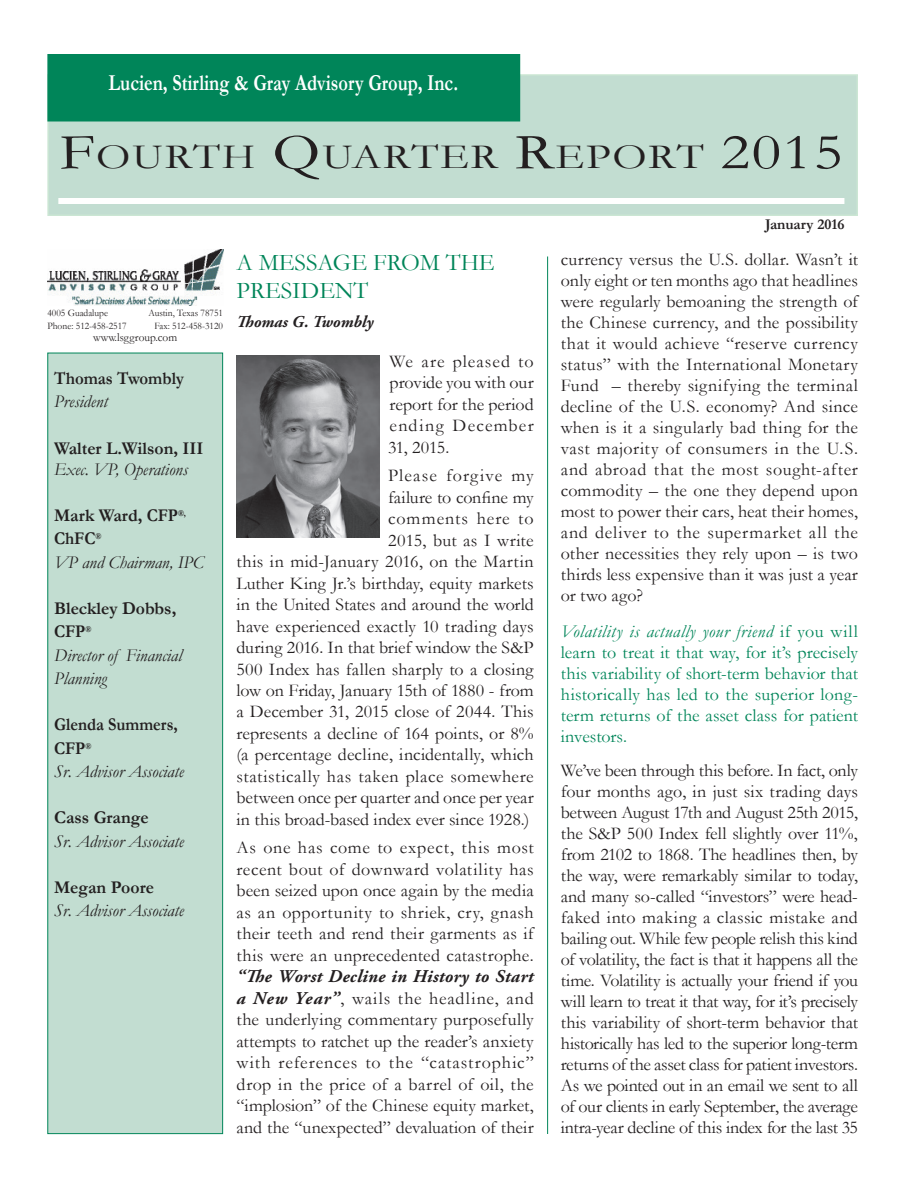
<style>
.page{position:relative;width:912px;height:1188px;background:#fff}
.page>*{position:absolute;margin:0;border:0;box-sizing:border-box;transform-origin:0 0}
.t1{font:35.7px "Garamond";letter-spacing:.035em;color:#231f20;scale:1.23 1}
.t2{font:24px/27.5px "Garamond";color:#008559}
.t3{font:700 22.95px "Garamond";color:#fff;scale:.8 1}
.t4{font:18px/21px "Garamond";letter-spacing:.005em;color:#231f20;text-align:justify}
.t5{font:18px/21px "Garamond";color:#008559;text-align:justify}
.t6{font:italic 18px/23.2px "Garamond";color:#231f20}
.t7{font:700 18px "Garamond";color:#231f20}
.t8{font:italic 700 18px "Adobe Garamond Pro";letter-spacing:.015em;color:#231f20}
.t9{font:700 18px "Garamond";color:#231f20;scale:.93 1}
.t10{font:italic 700 16.5px "Adobe Garamond Pro";color:#231f20}
.t11{font:700 15px "Garamond";color:#231f20}
.t12{font:12px "Garamond";color:#231f20;scale:.95 1}
.t13{font:10.05px "Garamond";color:#231f20;scale:.95 1}
.s1{font-size:51px}
.s2{font-family:"Adobe Garamond Pro";font-weight:700;font-style:italic}
.s3{font-weight:700;font-style:normal}
.s4{font-style:italic}
</style>
<div class="page">
<div style="left:47px;top:74px;width:810px;height:142px;background:#c2ddd1;border:2px solid #cbe6d3"></div>
<div style="left:47px;top:54px;width:473px;height:68px;background:#008559;border:2px solid #008559"></div>
<div style="left:47px;top:353px;width:176px;height:781px;background:#c2ddd1;border:1px solid #008559"></div>
<div style="left:58px;top:198px;width:786px;height:6px;background:#fff"></div>
<img style="left:47px;top:250px;width:176px;height:56px">
<hr style="left:547px;top:256px;width:1px;height:878px;background:#008559">
<img style="left:236px;top:356px;width:143px;height:181px">
<p class="t3" style="left:109px;top:69px;width:438px">Lucien, Stirling &amp; Gray Advisory Group, Inc.</p>
<h1 class="t1" style="left:59px;top:136px;width:638px"><span class="s1">F</span>OURTH <span class="s1">Q</span>UARTER <span class="s1">R</span>EPORT <span class="s1">2015</span></h1>
<p class="t11" style="left:765px;top:215px;width:81px">January 2016</p>
<h2 class="t2" style="left:236px;top:249px;width:259px">A MESSAGE FROM THE<br>PRESIDENT</h2>
<p class="t10" style="left:236px;top:312px;width:138px">Thomas G. Twombly</p>
<p class="t4" style="left:388px;top:350px;width:147px;line-height:21.5px">We are pleased to provide you with our report for the period ending December 31, 2015.</p>
<p class="t4" style="left:236px;top:464px;width:299px;line-height:21.5px;text-align:right">Please forgive my<br>failure to confine my<br>comments here to<br>2015, but as I write<br>this in mid-January 2016, on the Martin Luther King Jr.’s birthday, equity markets in the United States and around the world have experienced exactly 10 trading days during 2016. In that brief window the S&amp;P 500 Index has fallen sharply to a closing low on Friday, January 15th of 1880 - from a December 31, 2015 close of 2044. This represents a decline of 164 points, or 8% (a percentage decline, incidentally, which statistically has taken place somewhere between once per quarter and once per year in this broad-based index ever since 1928.)</p>
<p class="t4" style="left:236px;top:837px;width:299px;line-height:21.5px">As one has come to expect, this most recent bout of downward volatility has been seized upon once again by the media as an opportunity to shriek, cry, gnash their teeth and rend their garments as if this were an unprecedented catastrophe.</p>
<p class="t8" style="left:236px;top:966px;width:298px">“The Worst Decline in History to Start</p>
<p class="t4" style="left:236px;top:987px;width:299px;line-height:21.5px"><span class="s2">a New Year”</span>, wails the headline, and the underlying commentary purposefully attempts to ratchet up the reader’s anxiety with references to the “catastrophic” drop in the price of a barrel of oil, the “implosion” of the Chinese equity market, and the “unexpected” devaluation of their</p>
<p class="t4" style="left:560px;top:249px;width:299px">currency versus the U.S. dollar. Wasn’t it only eight or ten months ago that headlines were regularly bemoaning the strength of the Chinese currency, and the possibility that it would achieve “reserve currency status” with the International Monetary Fund – thereby signifying the terminal decline of the U.S. economy? And since when is it a singularly bad thing for the vast majority of consumers in the U.S. and abroad that the most sought-after commodity – the one they depend upon most to power their cars, heat their homes, and deliver to the supermarket all the other necessities they rely upon – is two thirds less expensive than it was just a year or two ago?</p>
<p class="t13" style="left:47px;top:307px;width:65px">4005 Guadalupe</p>
<p class="t13" style="left:148px;top:307px;width:80px">Austin, Texas 78751</p>
<p class="t13" style="left:47px;top:320px;width:85px">Phone: 512-458-2517</p>
<p class="t13" style="left:154px;top:320px;width:74px">Fax: 512-458-3120</p>
<p class="t12" style="left:93px;top:330px;width:90px">www.lsggroup.com</p>
<p class="t9" style="left:54px;top:367px;width:141px">Thomas Twombly</p>
<p class="t6" style="left:54px;top:390px;width:55px">President</p>
<p class="t7" style="left:54px;top:437px;width:151px">Walter L.Wilson, III</p>
<p class="t6" style="left:54px;top:457px;width:135px">Exec. VP, Operations</p>
<p class="t6" style="left:54px;top:504px;width:151px"><span class="s3">Mark Ward, CFP</span><sup>®,<br></sup><span class="s3">ChFC</span><sup>®<br></sup>VP and Chairman, IPC</p>
<p class="t6" style="left:54px;top:597px;width:129px"><span class="s3">Bleckley Dobbs,<br>CFP</span><sup>®<br></sup>Director of Financial<br>Planning</p>
<p class="t6" style="left:54px;top:713px;width:131px"><span class="s3">Glenda Summers,<br>CFP</span><sup>®<br></sup>Sr. Advisor Associate</p>
<p class="t7" style="left:54px;top:807px;width:96px">Cass Grange</p>
<p class="t6" style="left:54px;top:829px;width:131px">Sr. Advisor Associate</p>
<p class="t7" style="left:54px;top:877px;width:101px">Megan Poore</p>
<p class="t6" style="left:54px;top:899px;width:131px">Sr. Advisor Associate</p>
<p class="t5" style="left:560px;top:621px;width:299px"><span class="s4">Volatility is actually your friend</span> if you will learn to treat it that way, for it’s precisely this variability of short-term behavior that historically has led to the superior long&shy;term returns of the asset class for patient investors.</p>
<p class="t4" style="left:560px;top:760px;width:299px">We’ve been through this before. In fact, only four months ago, in just six trading days between August 17th and August 25th 2015, the S&amp;P 500 Index fell slightly over 11%, from 2102 to 1868. The headlines then, by the way, were remarkably similar to today, and many so-called “investors” were head&shy;faked into making a classic mistake and bailing out. While few people relish this kind of volatility, the fact is that it happens all the time. Volatility is actually your friend if you will learn to treat it that way, for it’s precisely this variability of short-term behavior that historically has led to the superior long-term returns of the asset class for patient investors.<br>As we pointed out in an email we sent to all of our clients in early September, the average intra-year decline of this index for the last 35</p>
</div>
